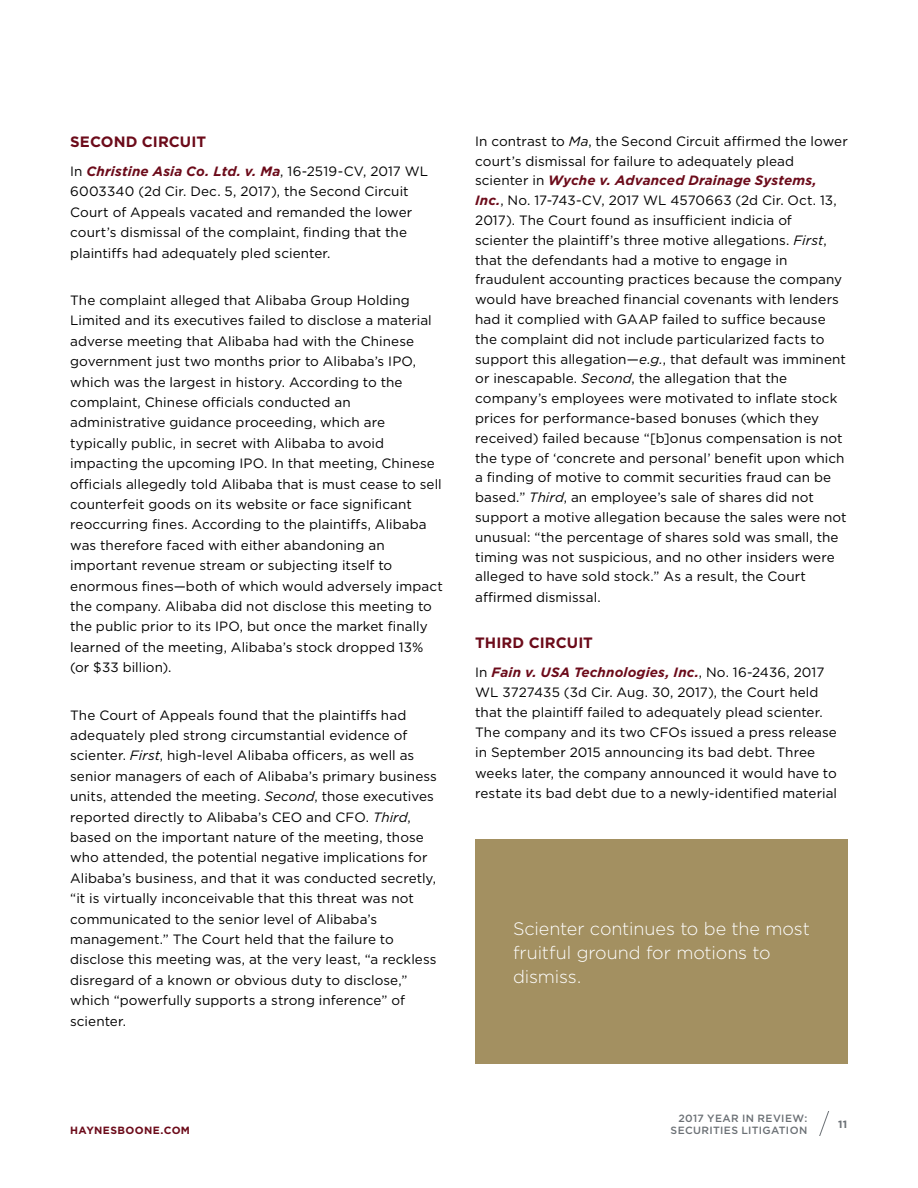
<style>
.page{position:relative;width:918px;height:1188px;background:#fff}
.page>*{position:absolute;margin:0;border:0;box-sizing:border-box;transform-origin:0 0}
.t1{font:300 18px/24px "Gotham";letter-spacing:-.005em;color:#fff}
.t2{font:700 15px "Gotham";letter-spacing:.005em;color:#6c0b1a}
.t3{font:13.5px/20.4px "Gotham";letter-spacing:.005em;color:#000}
.t4{font:500 10.5px/12px "Gotham";letter-spacing:.035em;color:#6b7075;text-align:right}
.t5{font:700 10.5px "Gotham";letter-spacing:.035em;color:#6c0b1a}
.t6{font:700 10.5px "Gotham";color:#6b7075}
.s1{font-weight:700;font-style:italic;color:#6c0b1a}
.s2{font-style:italic}
</style>
<div class="page">
<svg style="left:819px;top:1112px;width:10px;height:24px"></svg>
<div style="left:475px;top:839px;width:373px;height:225px;background:#a39061"></div>
<p class="t2" style="left:70px;top:132px;width:137px">SECOND CIRCUIT</p>
<p class="t3" style="left:70px;top:161px;width:360px">In <span class="s1">Christine Asia Co. Ltd. v. Ma</span>, 16-2519-CV, 2017 WL 6003340 (2d Cir. Dec. 5, 2017), the Second Circuit Court of Appeals vacated and remanded the lower court’s dismissal of the complaint, finding that the plaintiffs had adequately pled scienter.</p>
<p class="t3" style="left:70px;top:290px;width:374px">The complaint alleged that Alibaba Group Holding Limited and its executives failed to disclose a material adverse meeting that Alibaba had with the Chinese government just two months prior to Alibaba’s IPO, which was the largest in history. According to the complaint, Chinese officials conducted an administrative guidance proceeding, which are typically public, in secret with Alibaba to avoid impacting the upcoming IPO. In that meeting, Chinese officials allegedly told Alibaba that is must cease to sell counterfeit goods on its website or face significant reoccurring fines. According to the plaintiffs, Alibaba was therefore faced with either abandoning an important revenue stream or subjecting itself to enormous fines—both of which would adversely impact the company. Alibaba did not disclose this meeting to the public prior to its IPO, but once the market finally learned of the meeting, Alibaba’s stock dropped 13% (or $33 billion).</p>
<p class="t3" style="left:70px;top:704px;width:368px">The Court of Appeals found that the plaintiffs had adequately pled strong circumstantial evidence of scienter. <span class="s2">First</span>, high-level Alibaba officers, as well as senior managers of each of Alibaba’s primary business units, attended the meeting. <span class="s2">Second</span>, those executives reported directly to Alibaba’s CEO and CFO. <span class="s2">Third</span>, based on the important nature of the meeting, those who attended, the potential negative implications for Alibaba’s business, and that it was conducted secretly, “it is virtually inconceivable that this threat was not communicated to the senior level of Alibaba’s management.” The Court held that the failure to disclose this meeting was, at the very least, “a reckless disregard of a known or obvious duty to disclose,” which “powerfully supports a strong inference” of scienter.</p>
<p class="t3" style="left:475px;top:131px;width:374px;line-height:19.8px">In contrast to <span class="s2">Ma</span>, the Second Circuit affirmed the lower court’s dismissal for failure to adequately plead scienter in <span class="s1">Wyche v. Advanced Drainage Systems, Inc.</span>, No. 17-743-CV, 2017 WL 4570663 (2d Cir. Oct. 13, 2017). The Court found as insufficient indicia of scienter the plaintiff’s three motive allegations. <span class="s2">First</span>, that the defendants had a motive to engage in fraudulent accounting practices because the company would have breached financial covenants with lenders had it complied with GAAP failed to suffice because the complaint did not include particularized facts to support this allegation—<span class="s2">e.g.</span>, that default was imminent or inescapable. <span class="s2">Second</span>, the allegation that the company’s employees were motivated to inflate stock prices for performance-based bonuses (which they received) failed because “[b]onus compensation is not the type of ‘concrete and personal’ benefit upon which a finding of motive to commit securities fraud can be based.” <span class="s2">Third</span>, an employee’s sale of shares did not support a motive allegation because the sales were not unusual: “the percentage of shares sold was small, the timing was not suspicious, and no other insiders were alleged to have sold stock.” As a result, the Court affirmed dismissal.</p>
<p class="t2" style="left:475px;top:633px;width:119px">THIRD CIRCUIT</p>
<p class="t3" style="left:475px;top:662px;width:363px">In <span class="s1">Fain v. USA Technologies, Inc.</span>, No. 16-2436, 2017<br>WL 3727435 (3d Cir. Aug. 30, 2017), the Court held that the plaintiff failed to adequately plead scienter.<br>The company and its two CFOs issued a press release in September 2015 announcing its bad debt. Three weeks later, the company announced it would have to restate its bad debt due to a newly-identified material</p>
<h1 class="t1" style="left:513px;top:916px;width:298px">Scienter continues to be the most fruitful ground for motions to dismiss.</h1>
<p class="t5" style="left:70px;top:1123px;width:121px">HAYNESBOONE.COM</p>
<p class="t4" style="left:671px;top:1112px;width:138px">2017 YEAR IN REVIEW:<br>SECURITIES LITIGATION</p>
<p class="t6" style="left:838px;top:1118px;width:11px">11</p>
</div>
